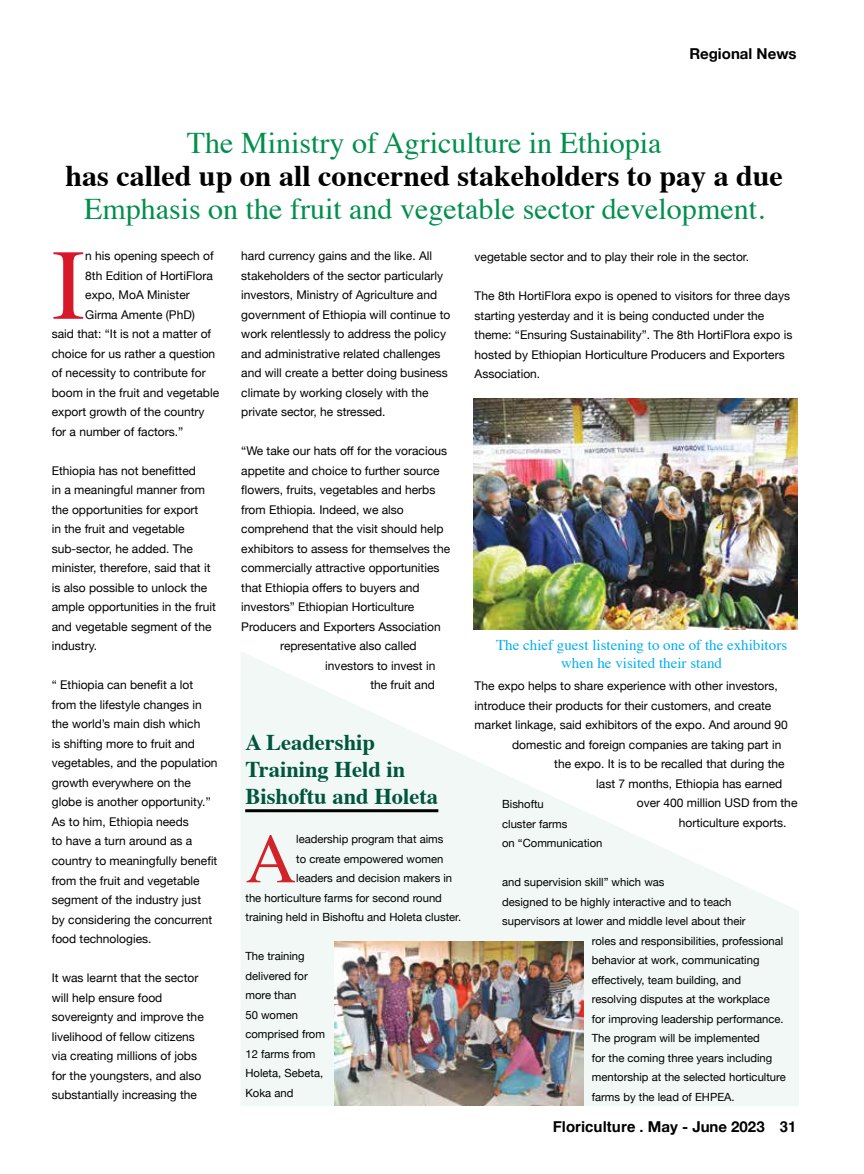
<style>
.page{position:relative;width:864px;height:1174px;background:#fff}
.page>*{position:absolute;margin:0;border:0;box-sizing:border-box;transform-origin:0 0}
.t1{font:100.35px "Times";color:#d71829}
.t2{font:70.2px "Times";color:#d2232a}
.t3{font:30px "Times";color:#008f4c}
.t4{font:700 30px "Times";color:#000}
.t5{font:700 22.5px/27px "Times";color:#00553d}
.t6{font:15px/18px "Times";color:#00aeef;text-align:center}
.t7{font:700 15px "Helvetica";color:#000}
.t8{font:700 15px "Helvetica Neue";color:#000}
.t9{font:12px/19.5px "Helvetica Neue";color:#000}
.t10{font:11.25px/19.5px "Helvetica Neue";color:#000}
.s1{font-family:"Helvetica Neue"}
</style>
<div class="page">
<svg style="left:241px;top:652px;width:557px;height:454px;fill:#f2f8f5"></svg>
<img style="left:473px;top:398px;width:324px;height:231px">
<img style="left:334px;top:941px;width:249px;height:164px">
<hr style="left:245px;top:809px;width:193px;height:3px;background:#000">
<p class="t8" style="left:689px;top:42px;width:109px">Regional News</p>
<h3 class="t3" style="left:187px;top:115px;width:476px">The Ministry of Agriculture in Ethiopia</h3>
<h3 class="t4" style="left:65px;top:147px;width:718px">has called up on all concerned stakeholders to pay a due</h3>
<h3 class="t3" style="left:84px;top:181px;width:681px">Emphasis on the fruit and vegetable sector development.</h3>
<h1 class="t1" style="left:52px;top:191px;width:35px">I</h1>
<p class="t9" style="left:85px;top:247px;width:130px">n his opening speech of</p>
<p class="t9" style="left:85px;top:266px;width:129px">8th Edition of HortiFlora</p>
<p class="t9" style="left:85px;top:286px;width:106px">expo, MoA Minister</p>
<p class="t9" style="left:85px;top:305px;width:111px">Girma Amente (PhD)</p>
<p class="t9" style="left:52px;top:325px;width:161px">said that: “It is not a matter of</p>
<p class="t9" style="left:52px;top:344px;width:165px">choice for us rather a question</p>
<p class="t9" style="left:52px;top:364px;width:155px">of necessity to contribute for</p>
<p class="t9" style="left:52px;top:383px;width:169px">boom in the fruit and vegetable</p>
<p class="t9" style="left:52px;top:403px;width:154px">export growth of the country</p>
<p class="t9" style="left:52px;top:422px;width:133px">for a number of factors.”</p>
<p class="t9" style="left:52px;top:461px;width:165px">Ethiopia has not benefitted<br>in a meaningful manner from the opportunities for export<br>in the fruit and vegetable sub-sector, he added. The minister, therefore, said that it is also possible to unlock the ample opportunities in the fruit and vegetable segment of the industry.</p>
<p class="t9" style="left:52px;top:676px;width:167px">“ Ethiopia can benefit a lot from the lifestyle changes in the world’s main dish which<br>is shifting more to fruit and vegetables, and the population growth everywhere on the globe is another opportunity.’’<br>As to him, Ethiopia needs<br>to have a turn around as a country to meaningfully benefit from the fruit and vegetable segment of the industry just<br>by considering the concurrent food technologies.</p>
<p class="t9" style="left:52px;top:968px;width:153px">It was learnt that the sector will help ensure food sovereignty and improve the livelihood of fellow citizens via creating millions of jobs for the youngsters, and also substantially increasing the</p>
<p class="t9" style="left:241px;top:247px;width:210px">hard currency gains and the like. All stakeholders of the sector particularly investors, Ministry of Agriculture and government of Ethiopia will continue to work relentlessly to address the policy and administrative related challenges and will create a better doing business climate by working closely with the private sector, he stressed.</p>
<p class="t9" style="left:241px;top:442px;width:207px">“We take our hats off for the voracious</p>
<p class="t9" style="left:241px;top:461px;width:200px">appetite and choice to further source</p>
<p class="t9" style="left:241px;top:481px;width:196px">flowers, fruits, vegetables and herbs</p>
<p class="t9" style="left:241px;top:500px;width:164px">from Ethiopia. Indeed, we also</p>
<p class="t9" style="left:241px;top:520px;width:204px">comprehend that the visit should help</p>
<p class="t9" style="left:241px;top:539px;width:210px">exhibitors to assess for themselves the</p>
<p class="t9" style="left:241px;top:559px;width:200px">commercially attractive opportunities</p>
<p class="t9" style="left:241px;top:578px;width:180px">that Ethiopia offers to buyers and</p>
<p class="t9" style="left:241px;top:598px;width:174px">investors” Ethiopian Horticulture</p>
<p class="t9" style="left:241px;top:617px;width:201px">Producers and Exporters Association</p>
<p class="t9" style="left:280px;top:637px;width:138px">representative also called</p>
<p class="t9" style="left:325px;top:656px;width:112px">investors to invest in</p>
<p class="t9" style="left:370px;top:676px;width:66px">the fruit and</p>
<h3 class="t5" style="left:245px;top:726px;width:194px">A Leadership<br>Training Held in<br>Bishoftu and Holeta</h3>
<h2 class="t2" style="left:245px;top:793px;width:52px">A</h2>
<p class="t10" style="left:296px;top:830px;width:149px">leadership program that aims</p>
<p class="t10" style="left:296px;top:849px;width:149px">to create empowered women</p>
<p class="t10" style="left:296px;top:869px;width:157px">leaders and decision makers in</p>
<p class="t10" style="left:245px;top:888px;width:198px">the horticulture farms for second round</p>
<p class="t10" style="left:245px;top:908px;width:217px">training held in Bishoftu and Holeta cluster.</p>
<p class="t10" style="left:245px;top:947px;width:81px">The training delivered for more than<br>50 women comprised from<br>12 farms from<br>Holeta, Sebeta,<br>Koka and</p>
<p class="t9" style="left:474px;top:248px;width:276px">vegetable sector and to play their role in the sector.</p>
<p class="t9" style="left:474px;top:287px;width:319px">The 8th HortiFlora expo is opened to visitors for three days starting yesterday and it is being conducted under the theme: “Ensuring Sustainability”. The 8th HortiFlora expo is hosted by Ethiopian Horticulture Producers and Exporters Association.</p>
<p class="t6" style="left:496px;top:635px;width:292px">The chief guest listening to one of the exhibitors when he visited their stand</p>
<p class="t9" style="left:474px;top:677px;width:304px">The expo helps to share experience with other investors,</p>
<p class="t9" style="left:474px;top:696px;width:298px">introduce their products for their customers, and create</p>
<p class="t9" style="left:474px;top:716px;width:314px">market linkage, said exhibitors of the expo. And around 90</p>
<p class="t9" style="left:512px;top:735px;width:270px">domestic and foreign companies are taking part in</p>
<p class="t9" style="left:554px;top:755px;width:232px">the expo. It is to be recalled that during the</p>
<p class="t9" style="left:596px;top:774px;width:187px">last 7 months, Ethiopia has earned</p>
<p class="t9" style="left:636px;top:794px;width:162px">over 400 million USD from the</p>
<p class="t9" style="left:678px;top:813px;width:109px">horticulture exports.</p>
<p class="t10" style="left:502px;top:795px;width:102px">Bishoftu<br>cluster farms<br>on “Communication</p>
<p class="t10" style="left:502px;top:873px;width:164px">and supervision skill” which was</p>
<p class="t10" style="left:502px;top:892px;width:231px">designed to be highly interactive and to teach</p>
<p class="t10" style="left:502px;top:912px;width:245px">supervisors at lower and middle level about their</p>
<p class="t10" style="left:591px;top:931px;width:193px">roles and responsibilities, professional</p>
<p class="t10" style="left:591px;top:951px;width:169px">behavior at work, communicating</p>
<p class="t10" style="left:591px;top:970px;width:151px">effectively, team building, and</p>
<p class="t10" style="left:591px;top:990px;width:179px">resolving disputes at the workplace</p>
<p class="t10" style="left:591px;top:1009px;width:193px">for improving leadership performance.</p>
<p class="t10" style="left:591px;top:1029px;width:169px">The program will be implemented</p>
<p class="t10" style="left:591px;top:1048px;width:182px">for the coming three years including</p>
<p class="t10" style="left:591px;top:1068px;width:195px">mentorship at the selected horticulture</p>
<p class="t10" style="left:591px;top:1087px;width:144px">farms by the lead of EHPEA.</p>
<p class="t7" style="left:552px;top:1114px;width:213px">Floriculture . <span class="s1">May - June 2023</span></p>
<p class="t7" style="left:779px;top:1114px;width:18px">31</p>
</div>
